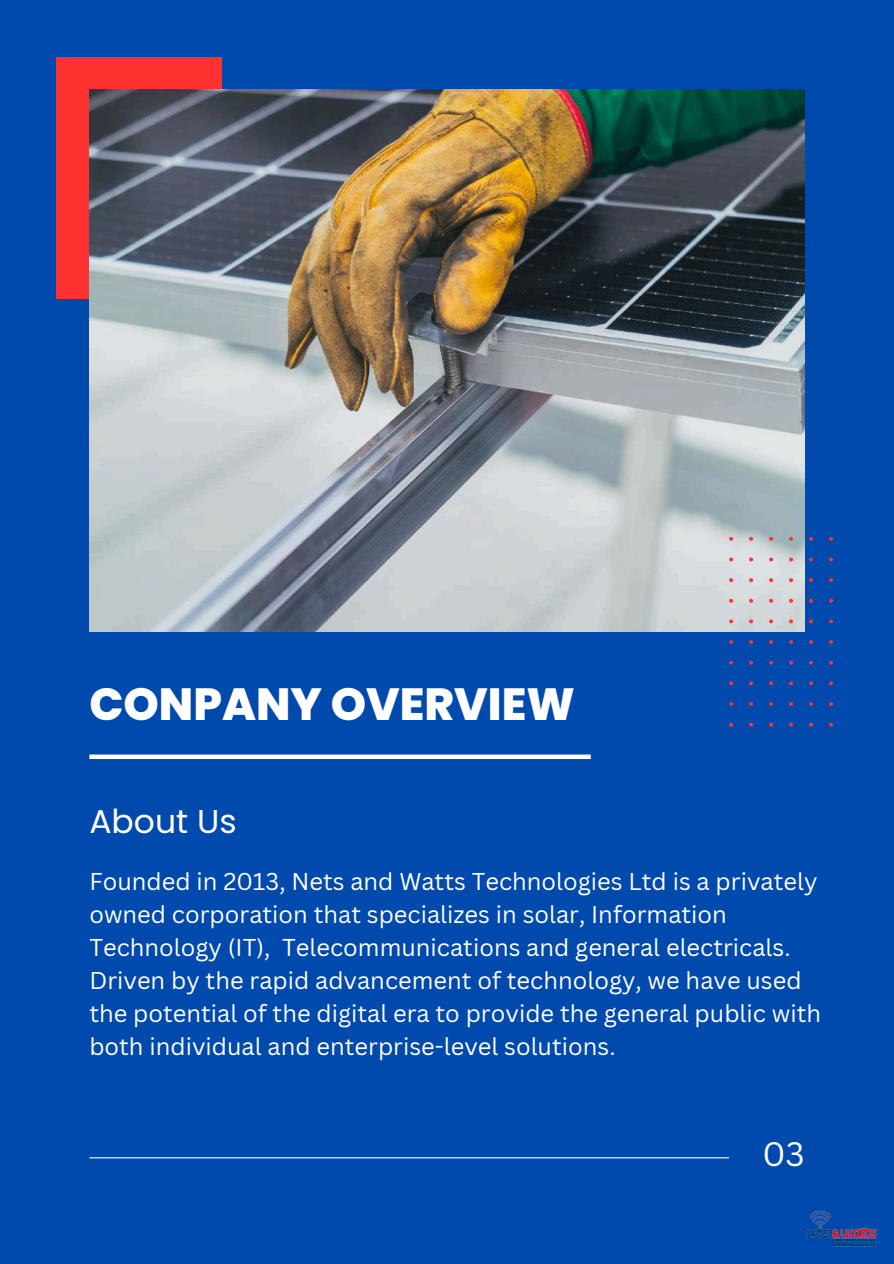
<style>
.page{position:relative;width:894px;height:1264px;background:#fff}
.page>*{position:absolute;margin:0;border:0;box-sizing:border-box;transform-origin:0 0}
.t1{font:800 45px "Poppins";color:#fff}
.t2{font:33px "Poppins";color:#fff}
.t3{font:33px "Canva Sans";color:#fff}
.t4{font:23.7px/33px "Canva Sans";color:#fff}
</style>
<div class="page">
<div style="left:0;top:0;width:893px;height:1263px;background:#004aad"></div>
<div style="left:57px;top:57px;width:165px;height:242px;background:#ff3131"></div>
<img style="left:89px;top:89px;width:715px;height:543px">
<div style="left:89px;top:754px;width:501px;height:5px;background:#fff"></div>
<hr style="left:89px;top:1157px;width:639px;height:1px;background:#fff">
<svg style="left:729px;top:537px;width:103px;height:189px"></svg>
<img style="left:805px;top:1211px;width:72px;height:36px">
<h1 class="t1" style="left:89px;top:672px;width:487px">CONPANY OVERVIEW</h1>
<h2 class="t2" style="left:89px;top:798px;width:149px">About Us</h2>
<p class="t4" style="left:89px;top:863px;width:733px">Founded in 2013, Nets and Watts Technologies Ltd is a privately owned corporation that specializes in solar, Information Technology (IT), Telecommunications and general electricals.<br>Driven by the rapid advancement of technology, we have used the potential of the digital era to provide the general public with both individual and enterprise-level solutions.</p>
<h2 class="t3" style="left:762px;top:1130px;width:44px">03</h2>
</div>
